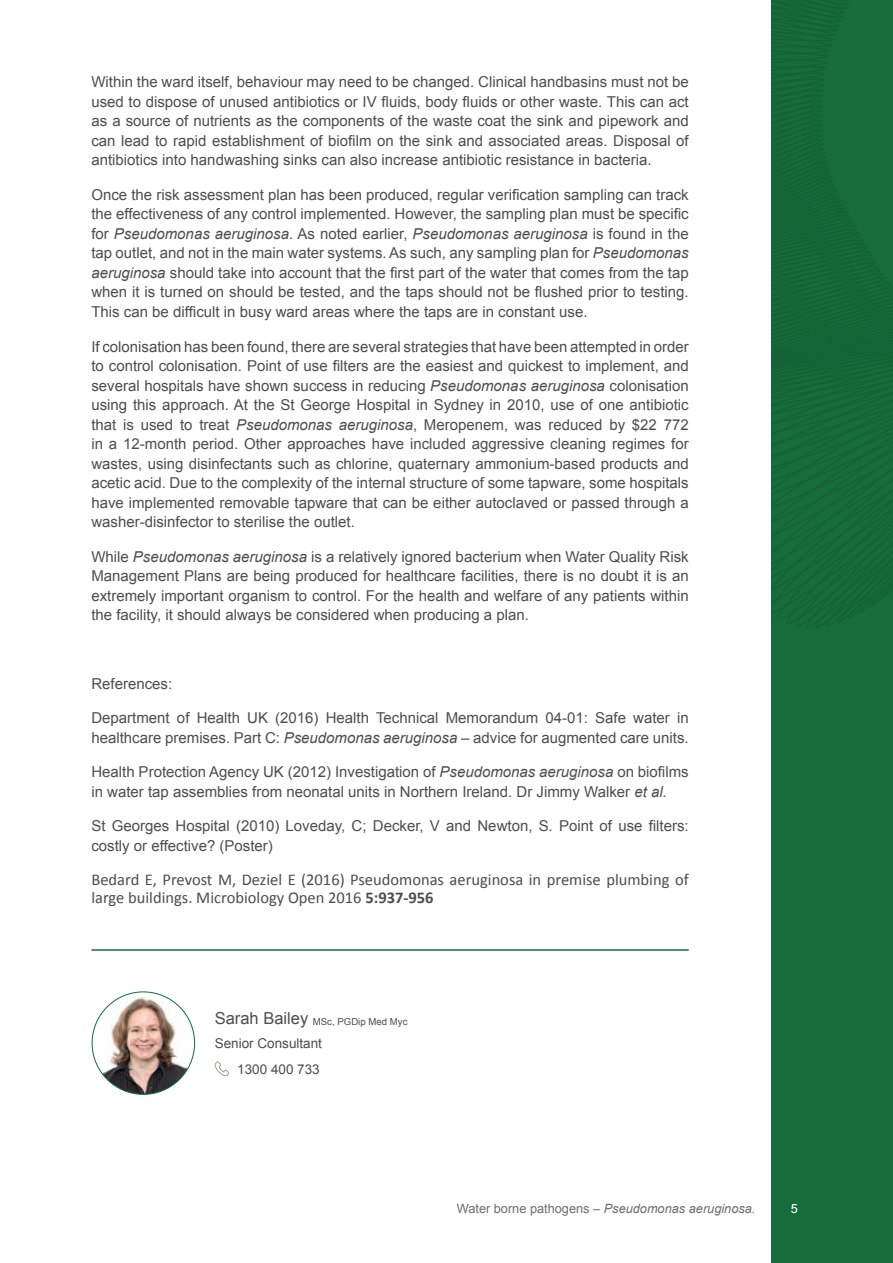
<style>
.page{position:relative;width:893px;height:1263px;background:#fff}
.page>*{position:absolute;margin:0;border:0;box-sizing:border-box;transform-origin:0 0}
.t1{font:16.5px/18.9px "Calibri";color:#4d4d4f}
.t2{font:15px/19.5px "Arial";color:#4d4d4f;text-align:justify}
.t3{font:13.5px/25.5px "Arial";color:#4d4d4f;text-align:right}
.t4{font:italic 12.75px "Arial";color:#6d6e71}
.t5{font:12.75px "Arial";color:#fff}
.t6{font:9.6px "Arial";color:#4d4d4f}
.s1{font-style:italic}
.s2{font-weight:700}
.s3{font-size:16.5px}
.s4{font-style:normal}
</style>
<div class="page">
<div style="left:771px;top:0;width:122px;height:1263px;background:#166d3b"></div>
<svg style="left:771px;top:0;width:122px;height:628px"></svg>
<img style="left:92px;top:992px;width:103px;height:102px;border-radius:51px">
<hr style="left:91px;top:949px;width:598px;height:2px;background:#166d3b">
<svg style="left:215px;top:1061px;width:14px;height:15px"></svg>
<p class="t2" style="left:91px;top:73px;width:599px">Within the ward itself, behaviour may need to be changed. Clinical handbasins must not be used to dispose of unused antibiotics or IV fluids, body fluids or other waste. This can act as a source of nutrients as the components of the waste coat the sink and pipework and can lead to rapid establishment of biofilm on the sink and associated areas. Disposal of antibiotics into handwashing sinks can also increase antibiotic resistance in bacteria.</p>
<p class="t2" style="left:91px;top:185px;width:599px">Once the risk assessment plan has been produced, regular verification sampling can track the effectiveness of any control implemented. However, the sampling plan must be specific for <span class="s1">Pseudomonas aeruginosa</span>. As noted earlier, <span class="s1">Pseudomonas aeruginosa</span> is found in the tap outlet, and not in the main water systems. As such, any sampling plan for <span class="s1">Pseudomonas aeruginosa</span> should take into account that the first part of the water that comes from the tap when it is turned on should be tested, and the taps should not be flushed prior to testing.<br>This can be difficult in busy ward areas where the taps are in constant use.</p>
<p class="t2" style="left:91px;top:337px;width:599px">If colonisation has been found, there are several strategies that have been attempted in order to control colonisation. Point of use filters are the easiest and quickest to implement, and several hospitals have shown success in reducing <span class="s1">Pseudomonas aeruginosa</span> colonisation using this approach. At the St George Hospital in Sydney in 2010, use of one antibiotic that is used to treat <span class="s1">Pseudomonas aeruginosa</span>, Meropenem, was reduced by $22 772 in a 12-month period. Other approaches have included aggressive cleaning regimes for wastes, using disinfectants such as chlorine, quaternary ammonium-based products and acetic acid. Due to the complexity of the internal structure of some tapware, some hospitals have implemented removable tapware that can be either autoclaved or passed through a washer-disinfector to sterilise the outlet.</p>
<p class="t2" style="left:91px;top:547px;width:599px">While <span class="s1">Pseudomonas aeruginosa</span> is a relatively ignored bacterium when Water Quality Risk Management Plans are being produced for healthcare facilities, there is no doubt it is an extremely important organism to control. For the health and welfare of any patients within the facility, it should always be considered when producing a plan.</p>
<p class="t2" style="left:91px;top:674px;width:82px">References:</p>
<p class="t2" style="left:91px;top:708px;width:599px">Department of Health UK (2016) Health Technical Memorandum 04-01: Safe water in healthcare premises. Part C: <span class="s1">Pseudomonas aeruginosa –</span> advice for augmented care units.</p>
<p class="t2" style="left:91px;top:762px;width:599px">Health Protection Agency UK (2012) Investigation of <span class="s1">Pseudomonas aeruginosa</span> on biofilms in water tap assemblies from neonatal units in Northern Ireland. Dr Jimmy Walker <span class="s1">et al.</span></p>
<p class="t2" style="left:91px;top:816px;width:599px">St Georges Hospital (2010) Loveday, C; Decker, V and Newton, S<span class="s1">.</span> Point of use filters: costly or effective? (Poster)</p>
<p class="t1" style="left:91px;top:870px;width:599px">Bedard E, Prevost M, Deziel E (2016) Pseudomonas aeruginosa in premise plumbing of large buildings. Microbiology Open 2016 <span class="s2">5:937-956</span></p>
<p class="t6" style="left:215px;top:1016px;width:194px"><span class="s3">Sarah Bailey</span> MSc, PGDip Med Myc</p>
<p class="t3" style="left:215px;top:1031px;width:109px">Senior Consultant<br>1300 400 733</p>
<p class="t4" style="left:457px;top:1200px;width:300px"><span class="s4">Water borne pathogens –</span> Pseudomonas aeruginosa.</p>
<p class="t5" style="left:791px;top:1200px;width:9px">5</p>
</div>
